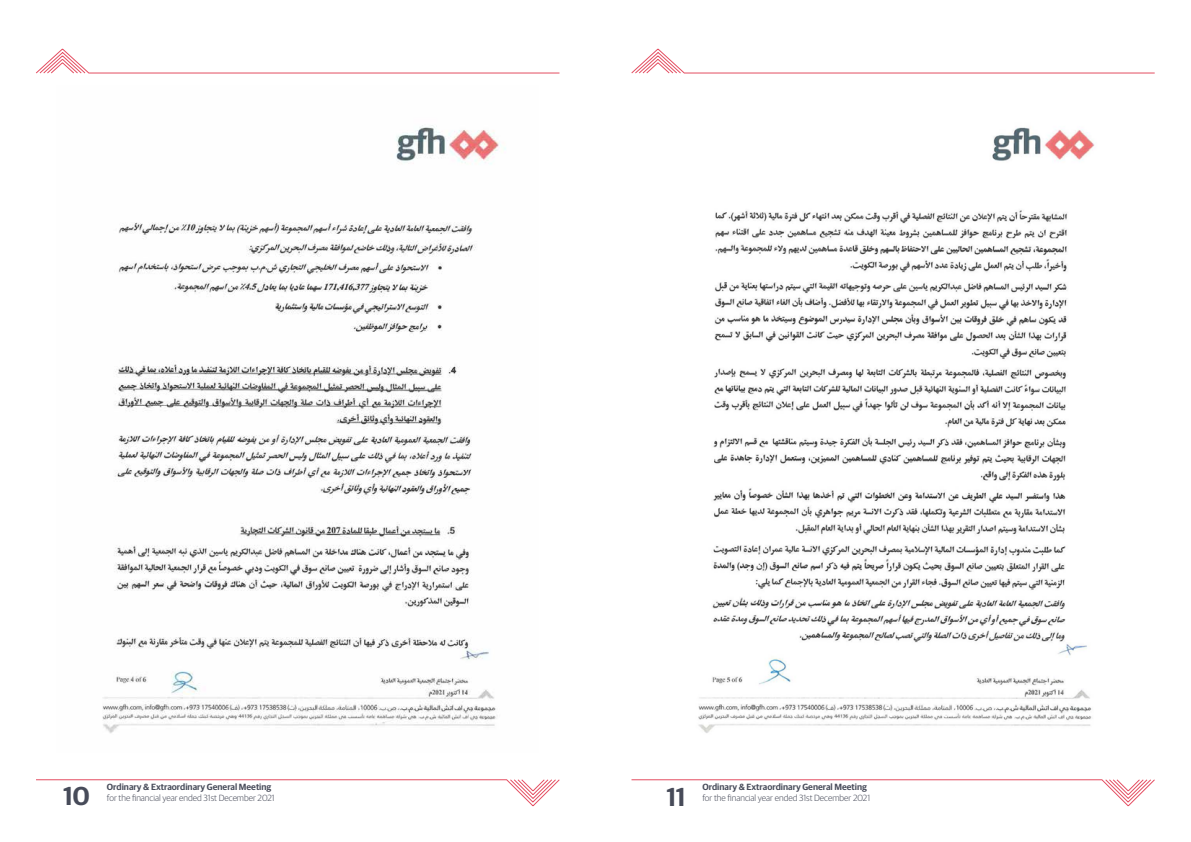
<style>
.page{position:relative;width:1191px;height:842px;background:#fff}
.page>*{position:absolute;margin:0;border:0;box-sizing:border-box;transform-origin:0 0}
.t1{font:600 26px "Guardian Sans";color:#474b59}
.t2{font:300 9px "Guardian Sans";color:#474b59}
.t3{font:600 9px "Guardian Sans";color:#474b59}
</style>
<div class="page">
<svg style="left:631px;top:48px;width:524px;height:26px"></svg>
<svg style="left:36px;top:48px;width:524px;height:26px"></svg>
<svg style="left:631px;top:779px;width:524px;height:28px"></svg>
<svg style="left:36px;top:779px;width:524px;height:28px"></svg>
<img style="left:102px;top:125px;width:404px;height:608px">
<img style="left:698px;top:127px;width:397px;height:606px">
<p class="t3" style="left:107px;top:780px;width:166px">Ordinary &amp; Extraordinary General Meeting</p>
<p class="t2" style="left:107px;top:791px;width:169px">for the financial year ended 31st December 2021</p>
<h1 class="t1" style="left:666px;top:777px;width:20px">11</h1>
<p class="t3" style="left:702px;top:780px;width:166px">Ordinary &amp; Extraordinary General Meeting</p>
<h1 class="t1" style="left:63px;top:777px;width:28px">10</h1>
<p class="t2" style="left:702px;top:792px;width:169px">for the financial year ended 31st December 2021</p>
</div>
